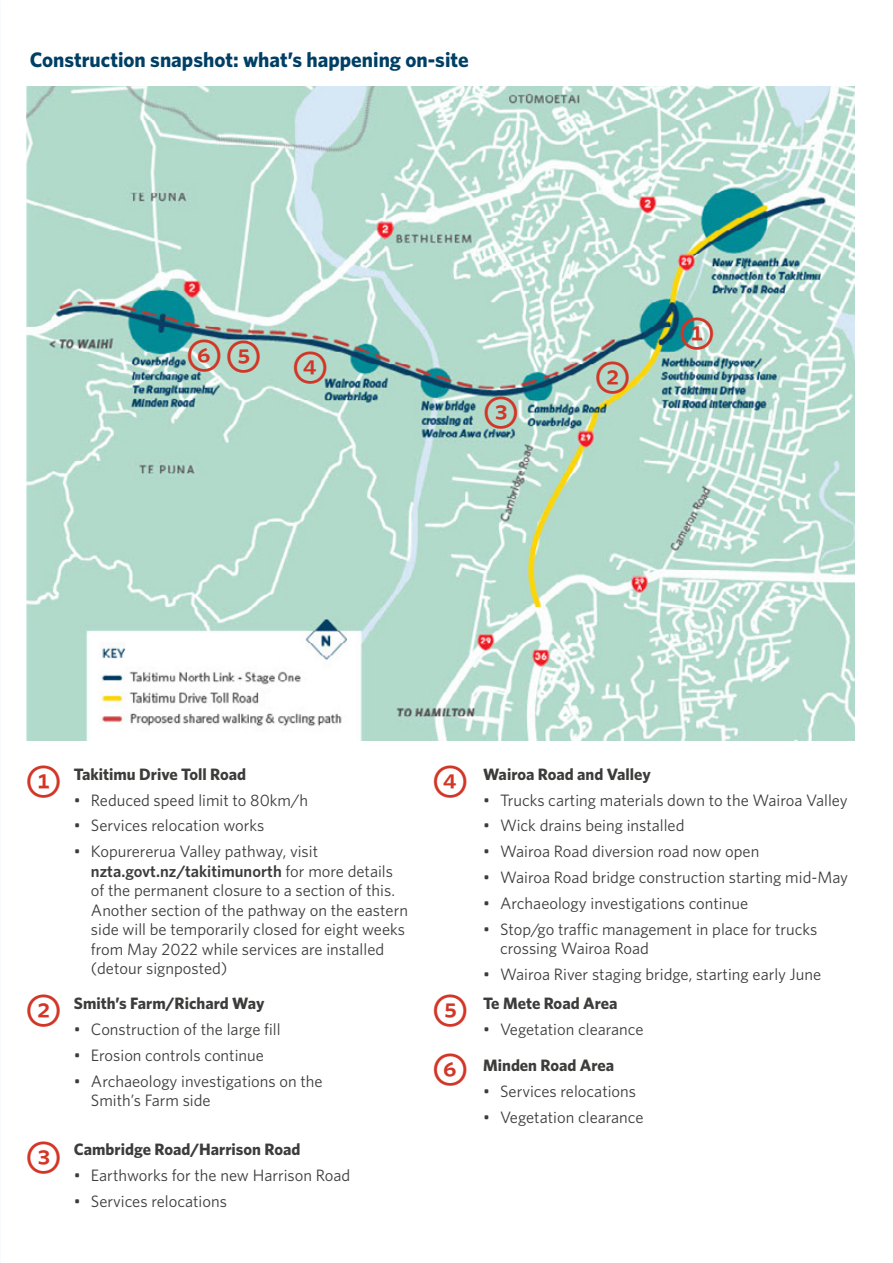
<style>
.page{position:relative;width:893px;height:1263px;background:#fff}
.page>*{position:absolute;margin:0;border:0;box-sizing:border-box;transform-origin:0 0}
.t1{font:33px/59.2px "Whitney Index White Rd Bd";color:#d23627}
.t2{font:700 21px "Whitney";color:#003f65}
.t3{font:16.5px/19.5px "Whitney";color:#3c3c3b}
.t4{font:700 16.5px "Whitney";color:#3c3c3b}
.s1{font-family:"Whitney Index White Rd Bd";font-weight:400;font-size:33px;color:#d23627}
.s2{font-weight:600}
</style>
<div class="page">
<img style="left:27px;top:86px;width:828px;height:655px">
<p class="t2" style="left:30px;top:46px;width:440px">Construction snapshot: what’s happening on-site</p>
<h1 class="t1" style="left:188px;top:328px;width:140px">65 4</h1>
<h1 class="t1" style="left:484px;top:384px;width:34px">3</h1>
<h1 class="t1" style="left:596px;top:349px;width:34px">2</h1>
<h1 class="t1" style="left:680px;top:305px;width:34px">1</h1>
<p class="t4" style="left:27px;top:763px;width:220px"><span class="s1">1</span> Takitimu Drive Toll Road</p>
<p class="t3" style="left:74px;top:790px;width:236px">• Reduced speed limit to 80km/h</p>
<p class="t3" style="left:74px;top:815px;width:192px">• Services relocation works</p>
<p class="t3" style="left:91px;top:841px;width:319px;text-indent:-17px">• Kopurererua Valley pathway, visit <span class="s2">nzta.govt.nz/takitimunorth</span> for more details of the permanent closure to a section of this.<br>Another section of the pathway on the eastern side will be temporarily closed for eight weeks from May 2022 while services are installed (detour signposted)</p>
<p class="t4" style="left:27px;top:992px;width:239px"><span class="s1">2</span> Smith’s Farm/Richard Way</p>
<p class="t3" style="left:74px;top:1019px;width:208px">• Construction of the large fill</p>
<p class="t3" style="left:74px;top:1045px;width:191px">• Erosion controls continue</p>
<p class="t3" style="left:91px;top:1071px;width:233px;text-indent:-17px">• Archaeology investigations on the<br>Smith’s Farm side</p>
<p class="t4" style="left:27px;top:1139px;width:275px"><span class="s1">3</span> Cambridge Road/Harrison Road</p>
<p class="t3" style="left:74px;top:1165px;width:278px">• Earthworks for the new Harrison Road</p>
<p class="t3" style="left:74px;top:1191px;width:154px">• Services relocations</p>
<p class="t4" style="left:434px;top:763px;width:218px"><span class="s1">4</span> Wairoa Road and Valley</p>
<p class="t3" style="left:483px;top:790px;width:366px">• Trucks carting materials down to the Wairoa Valley</p>
<p class="t3" style="left:483px;top:815px;width:203px">• Wick drains being installed</p>
<p class="t3" style="left:483px;top:841px;width:278px">• Wairoa Road diversion road now open</p>
<p class="t3" style="left:483px;top:867px;width:367px">• Wairoa Road bridge construction starting mid-May</p>
<p class="t3" style="left:483px;top:893px;width:267px">• Archaeology investigations continue</p>
<p class="t3" style="left:500px;top:919px;width:319px;text-indent:-17px">• Stop/go traffic management in place for trucks crossing Wairoa Road</p>
<p class="t3" style="left:483px;top:964px;width:340px">• Wairoa River staging bridge, starting early June</p>
<h1 class="t1" style="left:434px;top:982px;width:34px">5<br>6</h1>
<p class="t4" style="left:483px;top:992px;width:136px">Te Mete Road Area</p>
<p class="t3" style="left:483px;top:1019px;width:162px">• Vegetation clearance</p>
<p class="t4" style="left:483px;top:1054px;width:133px">Minden Road Area</p>
<p class="t3" style="left:483px;top:1081px;width:154px">• Services relocations</p>
<p class="t3" style="left:483px;top:1107px;width:162px">• Vegetation clearance</p>
</div>
